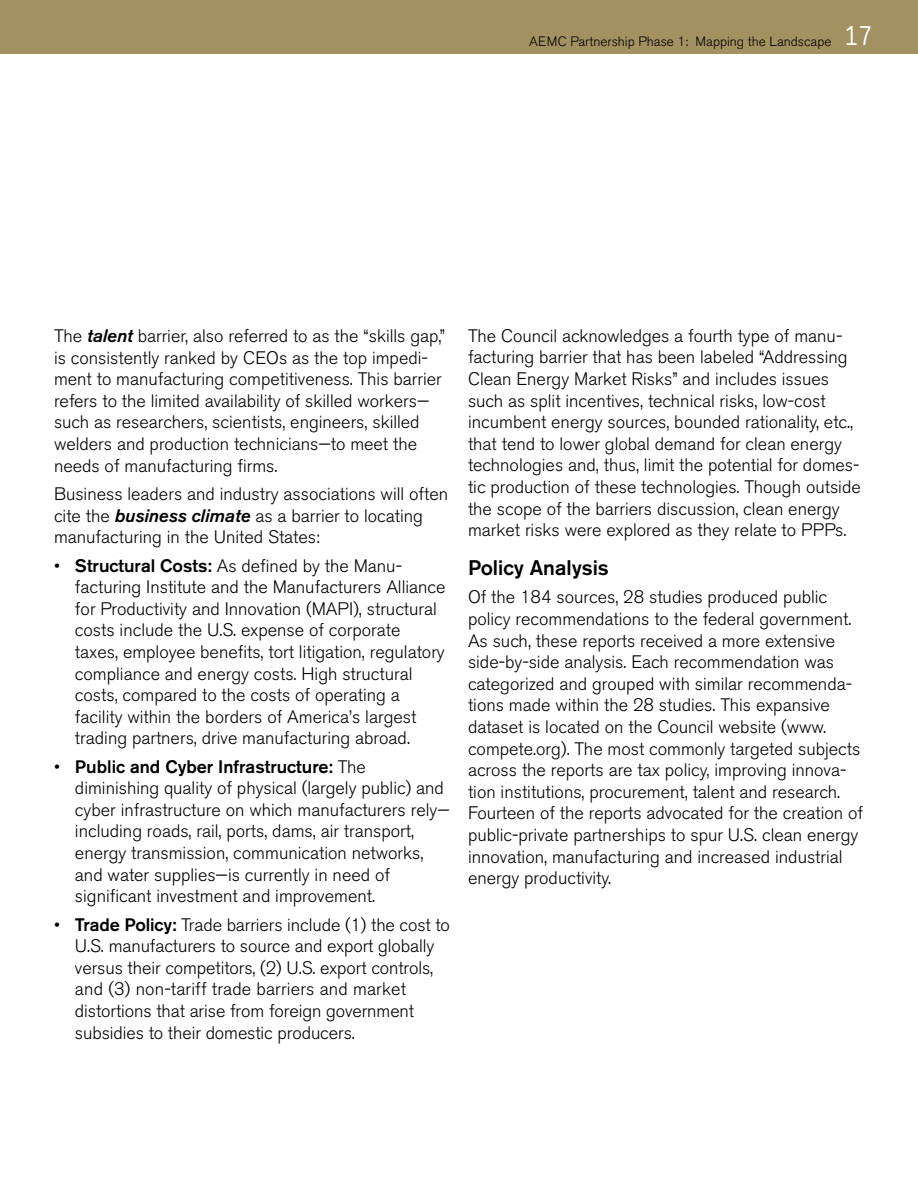
<style>
.page{position:relative;width:918px;height:1188px;background:#fff}
.page>*{position:absolute;margin:0;border:0;box-sizing:border-box;transform-origin:0 0}
.Subhead{font:500 21px "Akzidenz Grotesk BE";color:#000}
.Body{font:300 18px/21.6px "Akzidenz Grotesk BE";color:#000}
.Bullets{font:300 18px/21.6px "Akzidenz Grotesk BE";color:#000}
.t1{font:300 13.5px "Akzidenz Grotesk BE";color:#000}
.s1{font-family:"Numbers Claimcheck";font-weight:400;font-size:27px;color:#fff}
.s2{font-weight:500;font-style:italic}
.s3{font-weight:500}
</style>
<div class="page">
<div style="left:0;top:0;width:918px;height:54px;background:#a39161"></div>
<p class="t1" style="left:529px;top:33px;width:345px">AEMC Partnership Phase 1: Mapping the Landscape <span class="s1">17</span></p>
<p class="Body" style="left:54px;top:325px;width:392px">The <span class="s2">talent</span> barrier, also referred to as the “skills gap,” is consistently ranked by CEOs as the top impedi&shy;ment to manufacturing competitiveness. This barrier refers to the limited availability of skilled workers— such as researchers, scientists, engineers, skilled welders and production technicians—to meet the needs of manufacturing firms.</p>
<p class="Body" style="left:54px;top:483px;width:396px">Business leaders and industry associations will often cite the <span class="s2">business climate</span> as a barrier to locating manufacturing in the United States:</p>
<p class="Bullets" style="left:75px;top:555px;width:372px;text-indent:-21px">• <span class="s3">Structural Costs:</span> As defined by the Manu&shy;facturing Institute and the Manufacturers Alliance for Productivity and Innovation (MAPI), structural costs include the U.S. expense of corporate taxes, employee benefits, tort litigation, regulatory compliance and energy costs. High structural costs, compared to the costs of operating a facility within the borders of America’s largest trading partners, drive manufacturing abroad.</p>
<p class="Bullets" style="left:75px;top:756px;width:376px;text-indent:-21px">• <span class="s3">Public and Cyber Infrastructure:</span> The diminishing quality of physical (largely public) and cyber infrastructure on which manufacturers rely— including roads, rail, ports, dams, air transport, energy transmission, communication networks, and water supplies—is currently in need of significant investment and improvement.</p>
<p class="Bullets" style="left:75px;top:914px;width:377px;text-indent:-21px">• <span class="s3">Trade Policy:</span> Trade barriers include (1) the cost to U.S. manufacturers to source and export globally versus their competitors, (2) U.S. export controls, and (3) non-tariff trade barriers and market distortions that arise from foreign government subsidies to their domestic producers.</p>
<p class="Body" style="left:468px;top:325px;width:394px">The Council acknowledges a fourth type of manu&shy;facturing barrier that has been labeled “Addressing Clean Energy Market Risks” and includes issues such as split incentives, technical risks, low-cost incumbent energy sources, bounded rationality, etc., that tend to lower global demand for clean energy technologies and, thus, limit the potential for domes&shy;tic production of these technologies. Though outside the scope of the barriers discussion, clean energy market risks were explored as they relate to PPPs.</p>
<p class="Subhead" style="left:468px;top:555px;width:142px">Policy Analysis</p>
<p class="Body" style="left:468px;top:587px;width:397px">Of the 184 sources, 28 studies produced public policy recommendations to the federal government.<br>As such, these reports received a more extensive side-by-side analysis. Each recommendation was categorized and grouped with similar recommenda&shy;tions made within the 28 studies. This expansive dataset is located on the Council website (www. compete.org). The most commonly targeted subjects across the reports are tax policy, improving innova&shy;tion institutions, procurement, talent and research.<br>Fourteen of the reports advocated for the creation of public-private partnerships to spur U.S. clean energy innovation, manufacturing and increased industrial energy productivity.</p>
</div>
